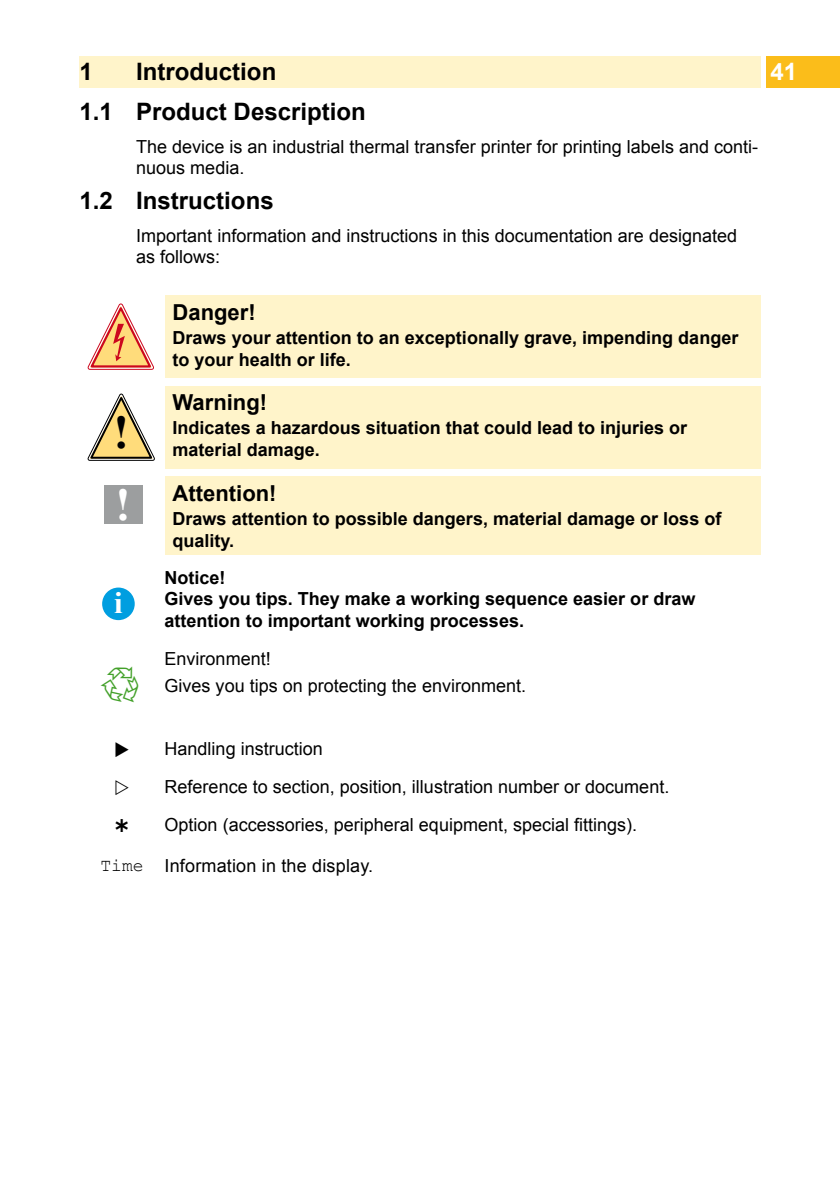
<style>
.page{position:relative;width:840px;height:1191px;background:#fff}
.page>*{position:absolute;margin:0;border:0;box-sizing:border-box;transform-origin:0 0}
.t1{font:700 46.8px "Times New Roman";color:#000}
.t2{font:700 30.6px "Times New Roman";color:#fff}
.t3{font:700 24px "Arial";color:#000}
.t4{font:700 24px "Arial";color:#fff}
.t5{font:700 22px "Arial";color:#000}
.t6{font:18px/21.6px "Arial";color:#000}
.t7{font:700 18px/21.6px "Arial";color:#000}
.s1{font-family:"Times New Roman";font-size:45.4px;color:#fff}
.s2{font-family:"Courier New"}
</style>
<div class="page">
<div style="left:79px;top:57px;width:681px;height:31px;background:#fff4ca"></div>
<div style="left:765px;top:57px;width:74px;height:31px;background:#fbbd1a"></div>
<div style="left:164px;top:296px;width:596px;height:82px;background:#fff4ca"></div>
<svg style="left:88px;top:304px;width:66px;height:66px"></svg>
<div style="left:164px;top:386px;width:596px;height:83px;background:#fff4ca"></div>
<svg style="left:88px;top:394px;width:67px;height:67px"></svg>
<div style="left:164px;top:477px;width:596px;height:78px;background:#fff4ca"></div>
<div style="left:104px;top:485px;width:39px;height:39px;background:#9c9e9f"></div>
<div style="left:102px;top:587px;width:33px;height:33px;background:#009ee0;border-radius:50%"></div>
<h3 class="t3" style="left:79px;top:55px;width:15px">1</h3>
<h3 class="t3" style="left:136px;top:55px;width:141px">Introduction</h3>
<h3 class="t3" style="left:79px;top:95px;width:288px">1.1 Product Description</h3>
<p class="t6" style="left:136px;top:136px;width:623px">The device is an industrial thermal transfer printer for printing labels and conti&shy;nuous media.</p>
<h3 class="t3" style="left:79px;top:184px;width:196px">1.2 Instructions</h3>
<p class="t6" style="left:136px;top:225px;width:602px">Important information and instructions in this documentation are designated as follows:</p>
<h3 class="t4" style="left:770px;top:55px;width:28px">41</h3>
<p class="t5" style="left:172px;top:297px;width:85px">Danger!</p>
<p class="t7" style="left:172px;top:327px;width:567px">Draws your attention to an exceptionally grave, impending danger to your health or life.</p>
<p class="t5" style="left:172px;top:387px;width:96px">Warning!</p>
<p class="t7" style="left:172px;top:417px;width:516px">Indicates a hazardous situation that could lead to injuries or material damage.</p>
<p class="t5" style="left:116px;top:478px;width:162px"><span class="s1">!</span> Attention!</p>
<h1 class="t1" style="left:113px;top:400px;width:17px">!</h1>
<p class="t7" style="left:172px;top:508px;width:550px">Draws attention to possible dangers, material damage or loss of quality.</p>
<h2 class="t2" style="left:114px;top:581px;width:10px">i</h2>
<p class="t7" style="left:164px;top:567px;width:532px">Notice!<br>Gives you tips. They make a working sequence easier or draw attention to important working processes.</p>
<p class="t6" style="left:164px;top:645px;width:363px;line-height:27.2px">Environment!<br>Gives you tips on protecting the environment.</p>
<p class="t6" style="left:164px;top:730px;width:506px;line-height:37.8px;text-indent:-50px">◆ Handling instruction<br>Reference to section, position, illustration number or document.<br>Option (accessories, peripheral equipment, special fittings).</p>
<p class="t6" style="left:100px;top:854px;width:274px"><span class="s2">Time</span> Information in the display.</p>
</div>
